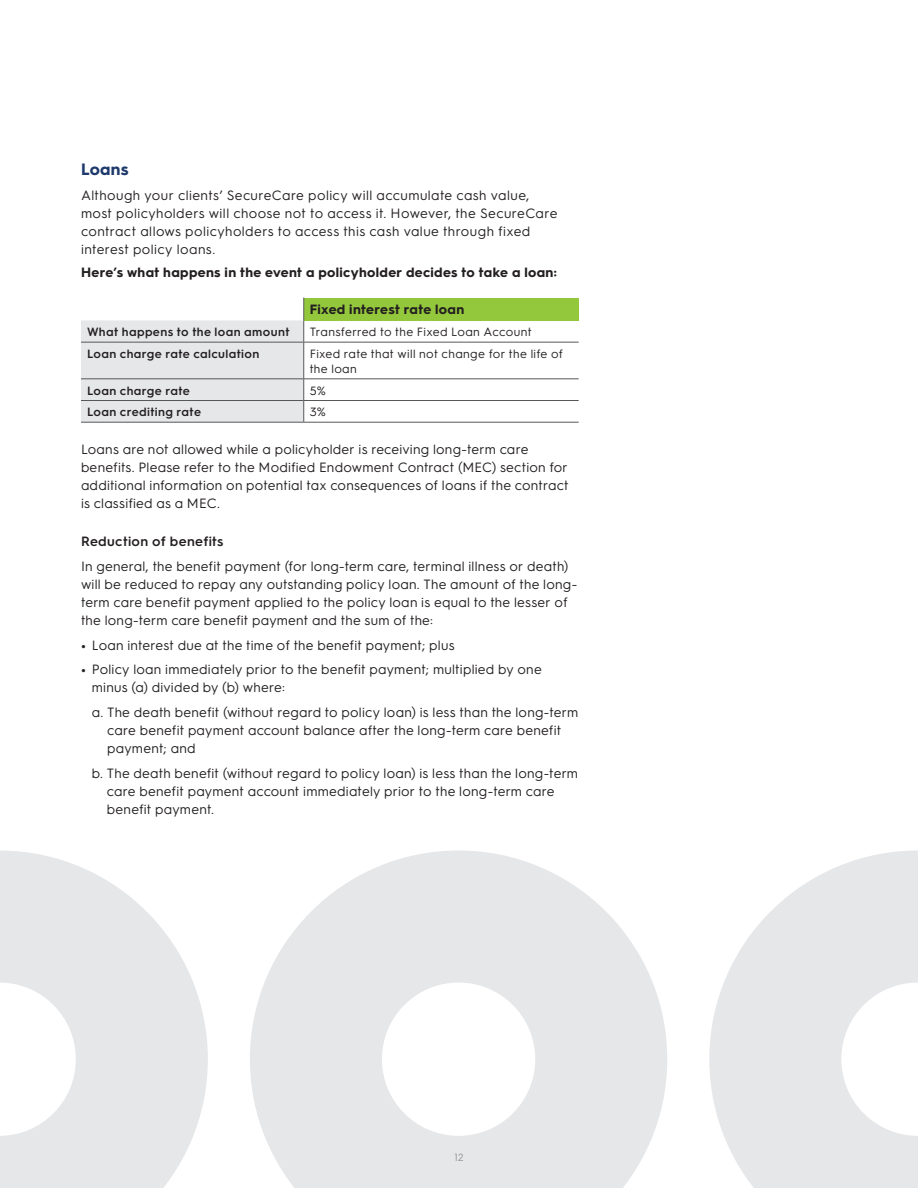
<style>
.page{position:relative;width:918px;height:1188px;background:#fff}
.page>*{position:absolute;margin:0;border:0;box-sizing:border-box;transform-origin:0 0}
.t1{font:700 16.5px "Hurme Geometric Sans 3";letter-spacing:.015em;color:#1d386a}
.t2{font:13.5px/18px "Hurme Geometric Sans 3";letter-spacing:.02em;color:#231f20}
.t3{font:700 13.5px "Hurme Geometric Sans 3";letter-spacing:.025em;color:#231f20}
.t4{font:600 13.5px "Hurme Geometric Sans 3";letter-spacing:.025em;color:#231f20}
.t5{font:600 12px "Hurme Geometric Sans 3";letter-spacing:.03em;color:#231f20}
.t6{font:12px/15px "Hurme Geometric Sans 3";letter-spacing:.025em;color:#231f20}
.t7{font:10.5px "Hurme Geometric Sans 3";color:#939598}
.s1{font-weight:700}
</style>
<div class="page">
<svg style="left:250px;top:850px;width:417px;height:338px;fill:#e6e7e9"></svg>
<div style="left:382px;top:983px;width:153px;height:153px;background:#fff;border-radius:50%"></div>
<svg style="left:0;top:850px;width:208px;height:338px;fill:#e6e7e9"></svg>
<svg style="left:0;top:983px;width:76px;height:153px"></svg>
<svg style="left:709px;top:850px;width:209px;height:338px;fill:#e6e7e9"></svg>
<svg style="left:841px;top:983px;width:77px;height:153px"></svg>
<div style="left:304px;top:298px;width:275px;height:22px;background:#94c83c"></div>
<svg style="left:81px;top:298px;width:223px;height:124px"></svg>
<hr style="left:81px;top:342px;width:223px;height:1px;background:#57585a">
<hr style="left:304px;top:342px;width:275px;height:1px;background:#57585a">
<hr style="left:81px;top:379px;width:223px;height:1px;background:#57585a">
<hr style="left:304px;top:379px;width:275px;height:1px;background:#57585a">
<hr style="left:81px;top:400px;width:223px;height:1px;background:#57585a">
<hr style="left:304px;top:400px;width:275px;height:1px;background:#57585a">
<hr style="left:81px;top:422px;width:223px;height:1px;background:#57585a">
<hr style="left:304px;top:422px;width:275px;height:1px;background:#57585a">
<p class="t1" style="left:81px;top:158px;width:49px">Loans</p>
<p class="t2" style="left:81px;top:185px;width:478px">Although your clients’ SecureCare policy will accumulate cash value, most policyholders will choose not to access it. However, the SecureCare contract allows policyholders to access this cash value through fixed interest policy loans.</p>
<p class="t3" style="left:81px;top:263px;width:477px">Here’s what happens in the event a policyholder decides to take a loan:</p>
<p class="t3" style="left:310px;top:300px;width:156px">Fixed interest rate loan</p>
<p class="t5" style="left:87px;top:324px;width:204px">What happens to the loan amount</p>
<p class="t6" style="left:310px;top:324px;width:223px">Transferred to the Fixed Loan Account</p>
<p class="t5" style="left:87px;top:345px;width:174px">Loan charge rate calculation</p>
<p class="t6" style="left:310px;top:345px;width:255px">Fixed rate that will not change for the life of the loan</p>
<p class="t5" style="left:87px;top:382px;width:104px">Loan charge rate</p>
<p class="t6" style="left:310px;top:382px;width:18px">5%</p>
<p class="t5" style="left:87px;top:404px;width:116px">Loan crediting rate</p>
<p class="t6" style="left:310px;top:404px;width:18px">3%</p>
<p class="t2" style="left:81px;top:439px;width:489px">Loans are not allowed while a policyholder is receiving long-term care benefits. Please refer to the Modified Endowment Contract (MEC) section for additional information on potential tax consequences of loans if the contract is classified as a MEC.</p>
<p class="t4" style="left:81px;top:532px;width:144px">Reduction of benefits</p>
<p class="t2" style="left:81px;top:556px;width:498px">In general, the benefit payment (for long-term care, terminal illness or death) will be reduced to repay any outstanding policy loan. The amount of the long&shy;term care benefit payment applied to the policy loan is equal to the lesser of the long-term care benefit payment and the sum of the:</p>
<p class="t2" style="left:81px;top:635px;width:375px"><span class="s1">•</span> Loan interest due at the time of the benefit payment; plus</p>
<p class="t2" style="left:92px;top:660px;width:452px;text-indent:-11px"><span class="s1">•</span> Policy loan immediately prior to the benefit payment; multiplied by one minus (a) divided by (b) where:</p>
<p class="t2" style="left:107px;top:703px;width:473px;text-indent:-15px">a. The death benefit (without regard to policy loan) is less than the long-term care benefit payment account balance after the long-term care benefit payment; and</p>
<p class="t2" style="left:107px;top:763px;width:473px;text-indent:-15px">b. The death benefit (without regard to policy loan) is less than the long-term care benefit payment account immediately prior to the long-term care benefit payment.</p>
<p class="t7" style="left:454px;top:1150px;width:11px">12</p>
</div>
